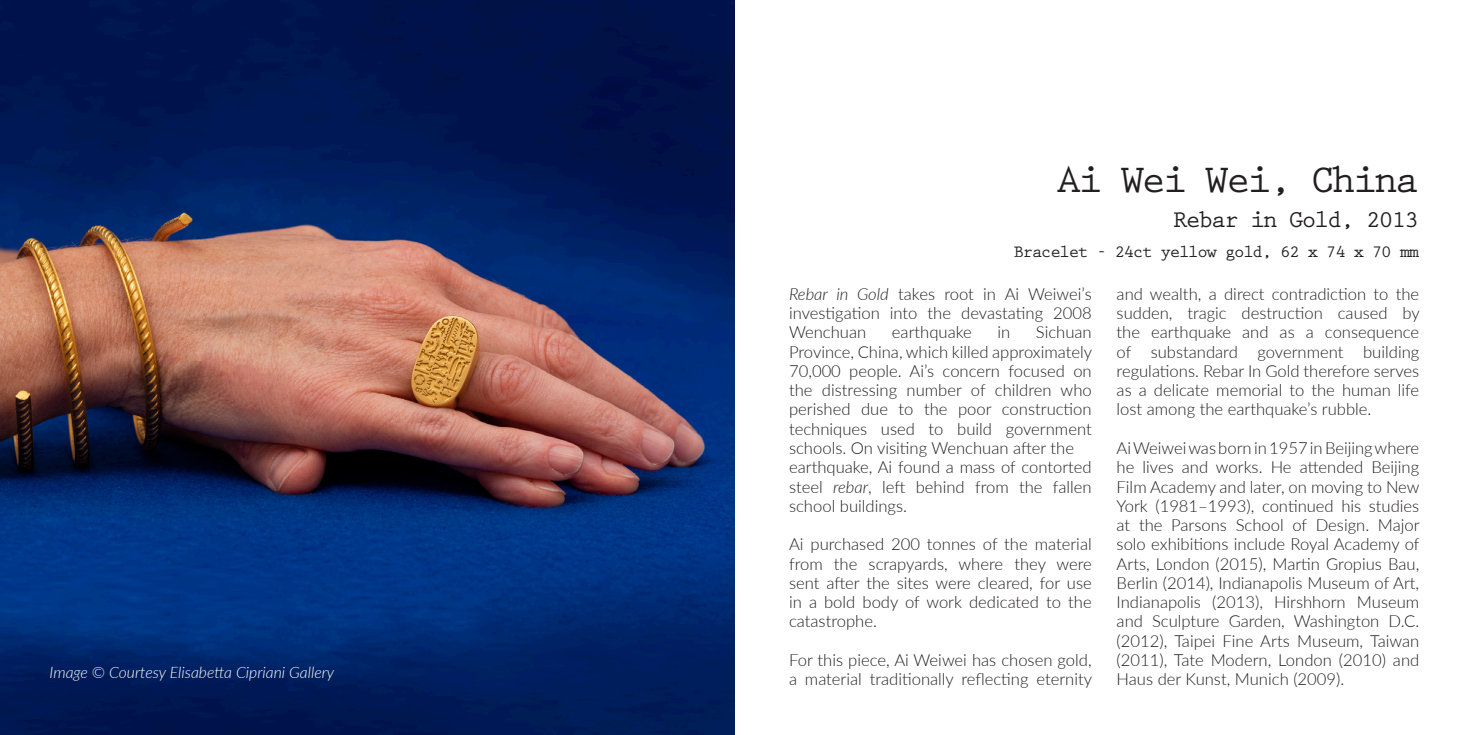
<style>
.page{position:relative;width:1469px;height:735px;background:#fff}
.page>*{position:absolute;margin:0;border:0;box-sizing:border-box;transform-origin:0 0}
.t1{font:700 40.25px "Prestige Elite Std";letter-spacing:-.075em;color:#231f20}
.t2{font:700 24.5px "Prestige Elite Std";letter-spacing:-.075em;color:#231f20}
.t3{font:700 17.5px "Prestige Elite Std";letter-spacing:-.075em;color:#231f20}
.t4{font:300 16.62px/19.2px "Lato";color:#231f20;text-align:justify}
.t5{font:italic 300 15.75px "Lato";color:#fff}
.s1{font-style:italic}
</style>
<div class="page">
<img style="left:0;top:0;width:734px;height:734px">
<p class="t5" style="left:50px;top:661px;width:286px">Image © Courtesy Elisabetta Cipriani Gallery</p>
<p class="t1" style="left:1056px;top:158px;width:364px">Ai Wei Wei, China</p>
<p class="t2" style="left:1173px;top:206px;width:248px">Rebar in Gold, 2013</p>
<p class="t3" style="left:1013px;top:242px;width:407px">Bracelet - 24ct yellow gold, 62 x 74 x 70 mm</p>
<p class="t4" style="left:789px;top:283px;width:304px"><span class="s1">Rebar in Gold</span> takes root in Ai Weiwei’s investigation into the devastating 2008<br>Wenchuan</p>
<p class="t4" style="left:789px;top:322px;width:304px;text-indent:247px">Sichuan Province, China, which killed approximately 70,000 people. Ai’s concern focused on the distressing number of children who perished due to the poor construction techniques used to build government schools. On visiting Wenchuan after the</p>
<p class="t4" style="left:789px;top:456px;width:304px">earthquake, Ai found a mass of contorted steel <span class="s1">rebar</span>, left behind from the fallen school buildings.</p>
<p class="t4" style="left:789px;top:533px;width:304px">Ai purchased 200 tonnes of the material from the scrapyards, where they were sent after the sites were cleared, for use in a bold body of work dedicated to the catastrophe.</p>
<p class="t4" style="left:789px;top:649px;width:304px">For this piece, Ai Weiwei has chosen gold, a material traditionally reflecting eternity</p>
<p class="t4" style="left:892px;top:322px;width:81px">earthquake</p>
<p class="t4" style="left:997px;top:322px;width:14px">in</p>
<p class="t4" style="left:1116px;top:283px;width:304px">and wealth, a direct contradiction to the sudden, tragic destruction caused by the earthquake and as a consequence of substandard government building regulations. Rebar In Gold therefore serves as a delicate memorial to the human life lost among the earthquake’s rubble.</p>
<p class="t4" style="left:1116px;top:437px;width:304px">Ai Weiwei was born in 1957 in Beijing where he lives and works. He attended Beijing Film Academy and later, on moving to New York (1981–1993), continued his studies at the Parsons School of Design. Major solo exhibitions include Royal Academy of Arts, London (2015), Martin Gropius Bau, Berlin (2014), Indianapolis Museum of Art, Indianapolis (2013), Hirshhorn Museum and Sculpture Garden, Washington D.C. (2012), Taipei Fine Arts Museum, Taiwan (2011), Tate Modern, London (2010) and Haus der Kunst, Munich (2009).</p>
</div>
